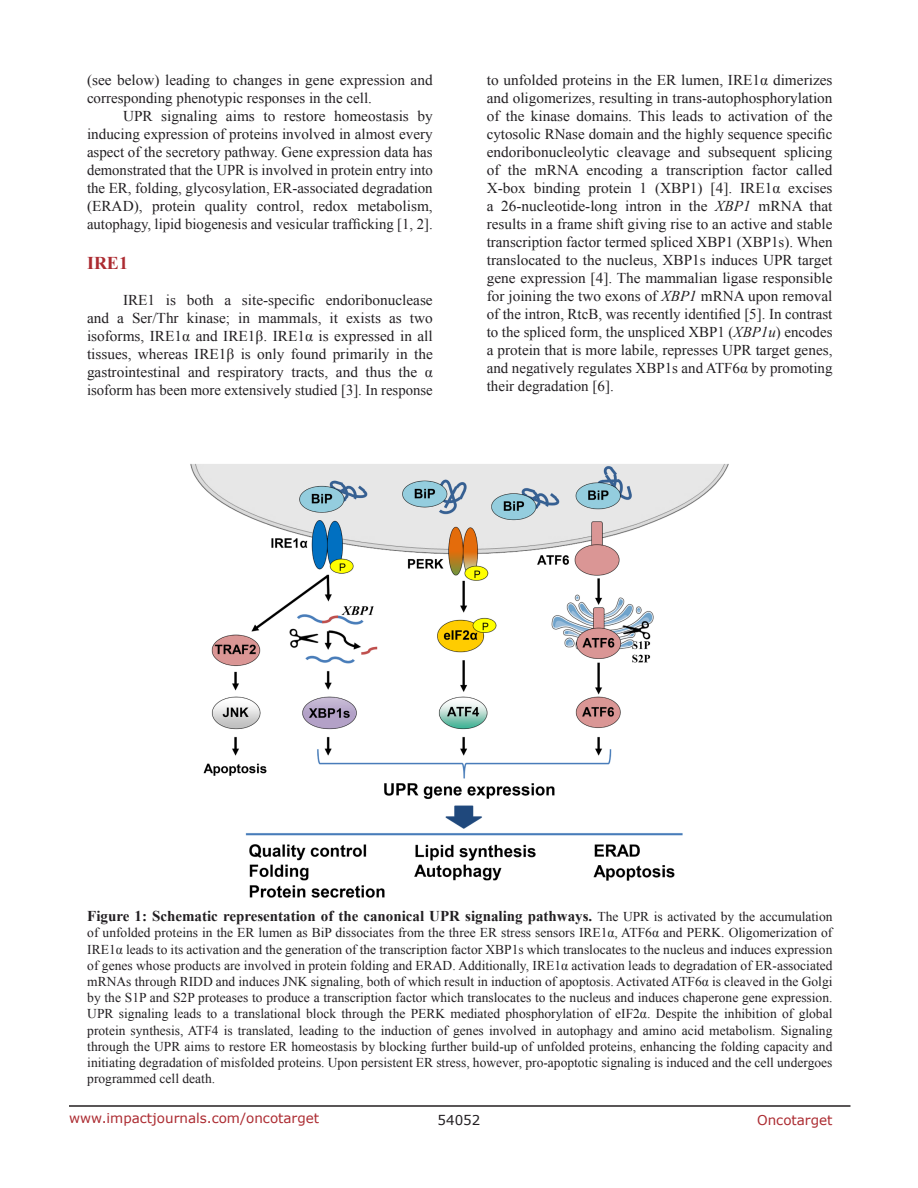
<style>
.page{position:relative;width:918px;height:1188px;background:#fff}
.page>*{position:absolute;margin:0;border:0;box-sizing:border-box;transform-origin:0 0}
.Heading{font:700 18px "Times New Roman";color:#ac2b31}
.BodyText{font:15px/18px "Times New Roman";color:#221f22;text-align:justify}
.FigureText{font:700 15px "Times New Roman";color:#221f22}
.FigureText-2{font:13.5px/16.2px "Times New Roman";color:#221f22;text-align:justify}
.t1{font:13.5px "Verdana";color:#ac2b31}
.t2{font:13.5px "Verdana";color:#221f22}
.s1{font-style:italic}
.s2{font-weight:400;font-size:13.5px}
</style>
<div class="page">
<hr style="left:69px;top:1105px;width:781px;height:2px;background:#231f20">
<img style="left:190px;top:464px;width:539px;height:434px">
<p class="BodyText" style="left:87px;top:71px;width:347px">(see below) leading to changes in gene expression and corresponding phenotypic responses in the cell.</p>
<p class="BodyText" style="left:87px;top:107px;width:347px;text-indent:36px">UPR signaling aims to restore homeostasis by inducing expression of proteins involved in almost every aspect of the secretory pathway. Gene expression data has demonstrated that the UPR is involved in protein entry into the ER, folding, glycosylation, ER-associated degradation (ERAD), protein quality control, redox metabolism, autophagy, lipid biogenesis and vesicular trafficking [1, 2].</p>
<p class="Heading" style="left:87px;top:251px;width:43px">IRE1</p>
<p class="BodyText" style="left:87px;top:291px;width:347px;text-indent:36px">IRE1 is both a site-specific endoribonuclease and a Ser/Thr kinase; in mammals, it exists as two isoforms, IRE1α and IRE1β. IRE1α is expressed in all tissues, whereas IRE1β is only found primarily in the gastrointestinal and respiratory tracts, and thus the α isoform has been more extensively studied [3]. In response</p>
<p class="BodyText" style="left:487px;top:71px;width:347px">to unfolded proteins in the ER lumen, IRE1α dimerizes and oligomerizes, resulting in trans-autophosphorylation of the kinase domains. This leads to activation of the cytosolic RNase domain and the highly sequence specific endoribonucleolytic cleavage and subsequent splicing of the mRNA encoding a transcription factor called X-box binding protein 1 (XBP1) [4]. IRE1α excises a 26-nucleotide-long intron in the <span class="s1">XBP1</span> mRNA that results in a frame shift giving rise to an active and stable transcription factor termed spliced XBP1 (XBP1s). When translocated to the nucleus, XBP1s induces UPR target gene expression [4]. The mammalian ligase responsible for joining the two exons of <span class="s1">XBP1</span> mRNA upon removal of the intron, RtcB, was recently identified [5]. In contrast to the spliced form, the unspliced XBP1 (<span class="s1">XBP1u</span>) encodes a protein that is more labile, represses UPR target genes, and negatively regulates XBP1s and ATF6α by promoting their degradation [6].</p>
<p class="FigureText" style="left:87px;top:906px;width:747px">Figure 1: Schematic representation of the canonical UPR signaling pathways. <span class="s2">The UPR is activated by the accumulation</span></p>
<p class="FigureText-2" style="left:87px;top:925px;width:747px">of unfolded proteins in the ER lumen as BiP dissociates from the three ER stress sensors IRE1α, ATF6α and PERK. Oligomerization of IRE1α leads to its activation and the generation of the transcription factor XBP1s which translocates to the nucleus and induces expression of genes whose products are involved in protein folding and ERAD. Additionally, IRE1α activation leads to degradation of ER-associated mRNAs through RIDD and induces JNK signaling, both of which result in induction of apoptosis. Activated ATF6α is cleaved in the Golgi by the S1P and S2P proteases to produce a transcription factor which translocates to the nucleus and induces chaperone gene expression.<br>UPR signaling leads to a translational block through the PERK mediated phosphorylation of eIF2α. Despite the inhibition of global protein synthesis, ATF4 is translated, leading to the induction of genes involved in autophagy and amino acid metabolism. Signaling through the UPR aims to restore ER homeostasis by blocking further build-up of unfolded proteins, enhancing the folding capacity and initiating degradation of misfolded proteins. Upon persistent ER stress, however, pro-apoptotic signaling is induced and the cell undergoes programmed cell death.</p>
<p class="t1" style="left:69px;top:1109px;width:252px">www.impactjournals.com/oncotarget</p>
<p class="t2" style="left:438px;top:1111px;width:44px">54052</p>
<p class="t1" style="left:757px;top:1111px;width:77px">Oncotarget</p>
</div>
